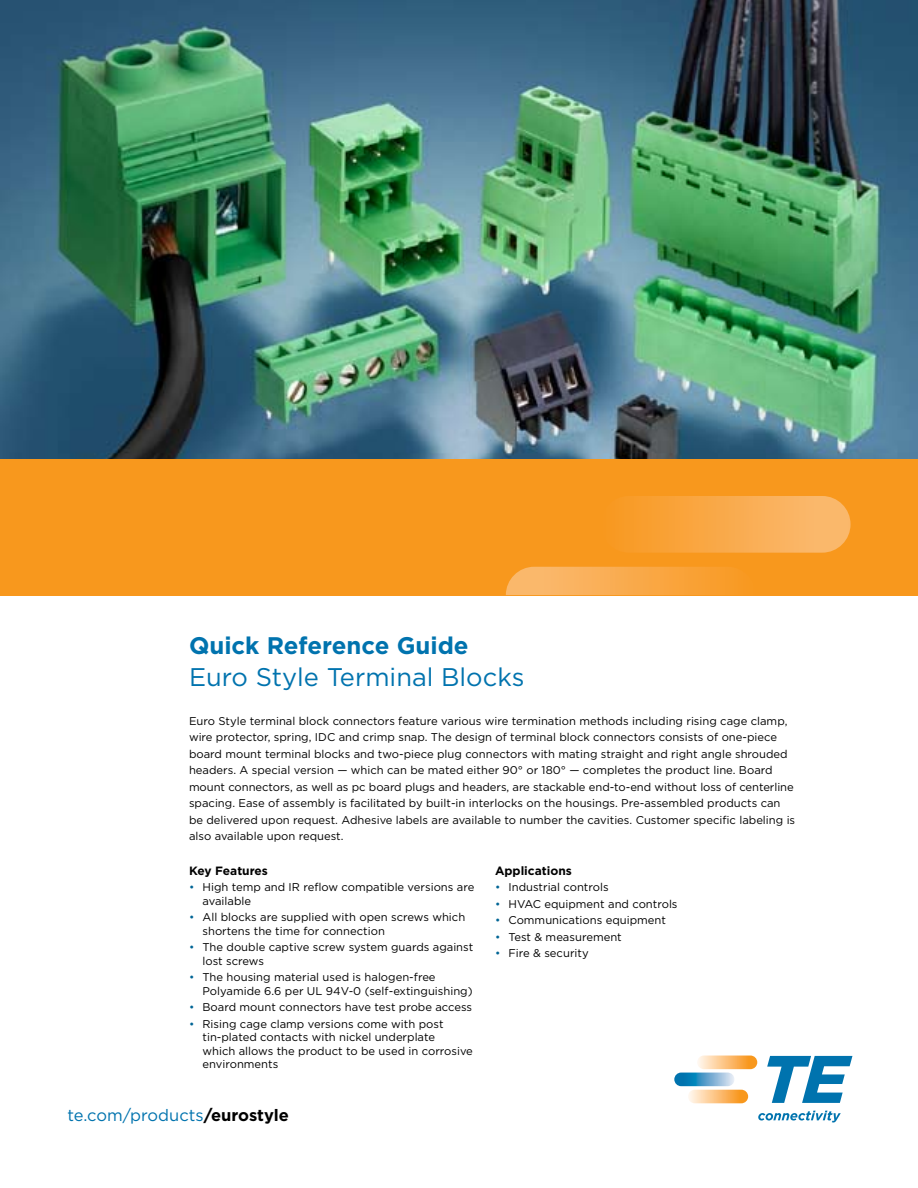
<style>
.page{position:relative;width:918px;height:1188px;background:#fff}
.page>*{position:absolute;margin:0;border:0;box-sizing:border-box;transform-origin:0 0}
.t1{font:25.5px "Gotham";color:#0073ae}
.t2{font:700 24px "Gotham";color:#0073ae}
.t3{font:16.5px "Gotham";color:#0073ae}
.t4{font:700 12px "Gotham";color:#000}
.t5{font:11.25px/16.5px "Gotham";color:#000}
.s1{color:#006595}
.s2{font-weight:700;color:#000}
</style>
<div class="page">
<img style="left:0;top:0;width:918px;height:459px">
<div style="left:13px;top:459px;width:905px;height:136px;background:#f8981d"></div>
<img style="left:601px;top:496px;width:250px;height:57px;border-radius:28px">
<img style="left:506px;top:567px;width:226px;height:28px">
<div style="left:0;top:459px;width:13px;height:136px;background:#f8981d"></div>
<svg style="left:697px;top:1056px;width:60px;height:13px"></svg>
<svg style="left:688px;top:1090px;width:60px;height:13px"></svg>
<svg style="left:674px;top:1073px;width:60px;height:13px"></svg>
<svg style="left:767px;top:1056px;width:85px;height:47px"></svg>
<svg style="left:758px;top:1111px;width:83px;height:12px"></svg>
<h2 class="t2" style="left:189px;top:632px;width:281px">Quick Reference Guide</h2>
<h1 class="t1" style="left:189px;top:663px;width:337px">Euro Style Terminal Blocks</h1>
<p class="t5" style="left:189px;top:712px;width:608px">Euro Style terminal block connectors feature various wire termination methods including rising cage clamp, wire protector, spring, IDC and crimp snap. The design of terminal block connectors consists of one-piece board mount terminal blocks and two-piece plug connectors with mating straight and right angle shrouded headers. A special version — which can be mated either 90° or 180° — completes the product line. Board mount connectors, as well as pc board plugs and headers, are stackable end-to-end without loss of centerline spacing. Ease of assembly is facilitated by built-in interlocks on the housings. Pre-assembled products can be delivered upon request. Adhesive labels are available to number the cavities. Customer specific labeling is also available upon request.</p>
<p class="t4" style="left:189px;top:864px;width:81px">Key Features</p>
<p class="t5" style="left:202px;top:880px;width:273px;line-height:13.5px;text-indent:-14px"><span class="s1">•</span> High temp and IR reflow compatible versions are available</p>
<p class="t5" style="left:202px;top:910px;width:264px;line-height:13.5px;text-indent:-14px"><span class="s1">•</span> All blocks are supplied with open screws which shortens the time for connection</p>
<p class="t5" style="left:202px;top:941px;width:272px;line-height:13.5px;text-indent:-14px"><span class="s1">•</span> The double captive screw system guards against lost screws</p>
<p class="t5" style="left:202px;top:971px;width:272px;line-height:13.5px;text-indent:-14px"><span class="s1">•</span> The housing material used is halogen-free<br>Polyamide 6.6 per UL 94V-0 (self-extinguishing)</p>
<p class="t5" style="left:189px;top:999px;width:285px"><span class="s1">•</span> Board mount connectors have test probe access</p>
<p class="t5" style="left:202px;top:1017px;width:272px;line-height:13.5px;text-indent:-14px"><span class="s1">•</span> Rising cage clamp versions come with post tin-plated contacts with nickel underplate<br>which allows the product to be used in corrosive environments</p>
<p class="t4" style="left:495px;top:864px;width:78px">Applications</p>
<p class="t5" style="left:495px;top:879px;width:115px"><span class="s1">•</span> Industrial controls</p>
<p class="t5" style="left:495px;top:895px;width:184px"><span class="s1">•</span> HVAC equipment and controls</p>
<p class="t5" style="left:495px;top:912px;width:173px"><span class="s1">•</span> Communications equipment</p>
<p class="t5" style="left:495px;top:929px;width:128px"><span class="s1">•</span> Test &amp; measurement</p>
<p class="t5" style="left:495px;top:945px;width:95px"><span class="s1">•</span> Fire &amp; security</p>
<h3 class="t3" style="left:68px;top:1106px;width:223px">te.com/products<span class="s2">/eurostyle</span></h3>
</div>
